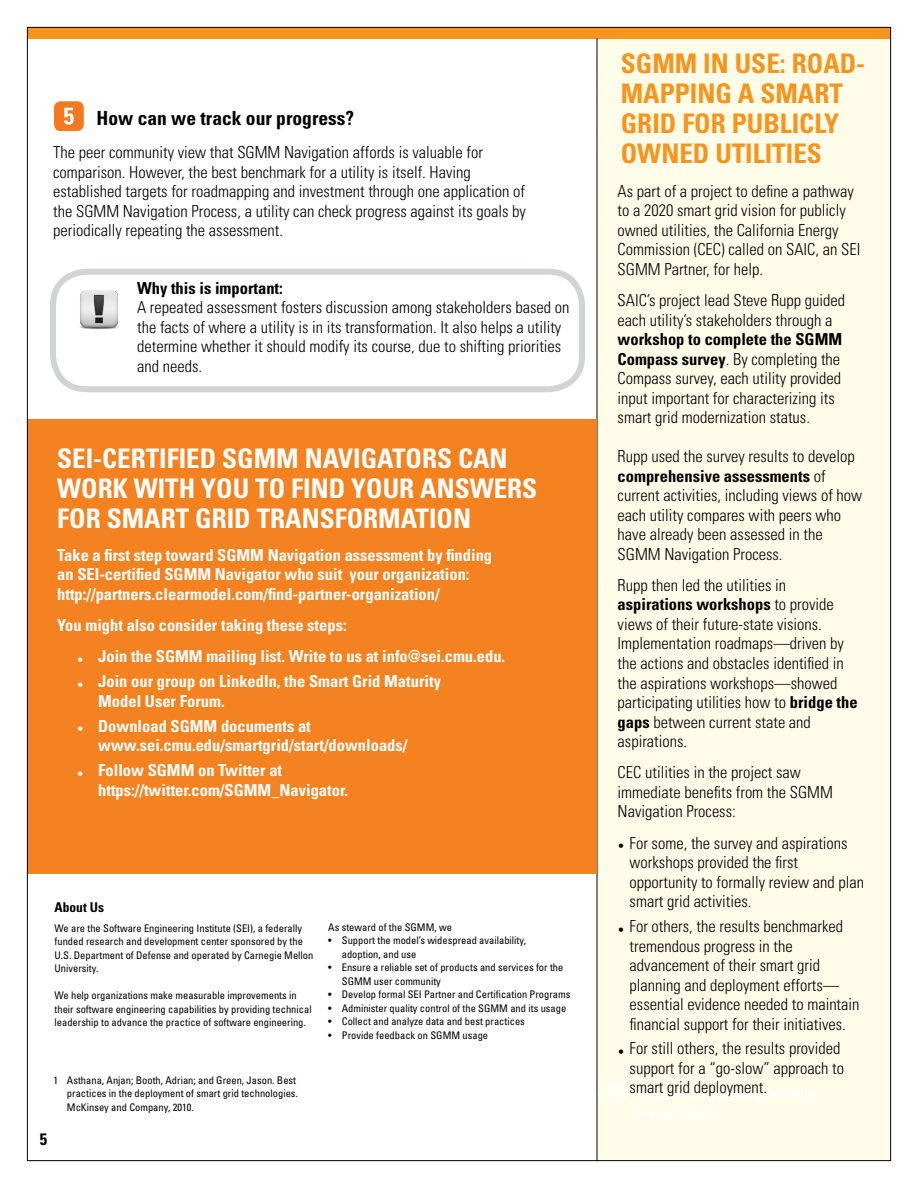
<style>
.page{position:relative;width:918px;height:1188px;background:#fff}
.page>*{position:absolute;margin:0;border:0;box-sizing:border-box;transform-origin:0 0}
.t1{font:700 condensed 27px/30px "Univers";color:#fff}
.t2{font:700 condensed 27px/30px "Univers";color:#f7941e}
.t3{font:700 condensed 19.5px "Univers";color:#000}
.t4{font:300 condensed 16.5px/19.5px "Univers";color:#000}
.t5{font:700 condensed 16.5px/19.5px "Univers";color:#fff}
.t6{font:700 condensed 16.5px "Univers";color:#000}
.t7{font:700 condensed 13.5px "Univers";color:#000}
.t8{font:condensed 10.5px/13.5px "Univers";color:#000}
.s1{font-weight:700}
</style>
<div class="page">
<div style="left:597px;top:38px;width:294px;height:1123px;background:#fffde9"></div>
<div style="left:27px;top:27px;width:864px;height:11px;background:#f7941e"></div>
<hr style="left:597px;top:38px;width:1px;height:1123px;background:#000">
<div style="left:50px;top:269px;width:535px;height:123px;border:6px solid #d1d3d4;border-radius:34px"></div>
<img style="left:79px;top:290px;width:40px;height:40px">
<div style="left:27px;top:419px;width:570px;height:455px;background:#f58220"></div>
<svg style="left:597px;top:1084px;width:218px;height:36px"></svg>
<div style="left:54px;top:101px;width:30px;height:30px;background:#f47920;border-radius:7px"></div>
<svg style="left:64px;top:108px;width:10px;height:17px"></svg>
<p class="t3" style="left:97px;top:107px;width:259px">How can we track our progress?</p>
<p class="t4" style="left:53px;top:143px;width:474px">The peer community view that SGMM Navigation affords is valuable for comparison. However, the best benchmark for a utility is itself. Having established targets for roadmapping and investment through one application of the SGMM Navigation Process, a utility can check progress against its goals by periodically repeating the assessment.</p>
<p class="t6" style="left:137px;top:278px;width:147px">Why this is important:</p>
<p class="t4" style="left:137px;top:298px;width:434px">A repeated assessment fosters discussion among stakeholders based on the facts of where a utility is in its transformation. It also helps a utility determine whether it should modify its course, due to shifting priorities and needs.</p>
<h1 class="t1" style="left:57px;top:443px;width:482px">SEI-CERTIFIED SGMM NAVIGATORS CAN<br>WORK WITH YOU TO FIND YOUR ANSWERS<br>FOR SMART GRID TRANSFORMATION</h1>
<p class="t5" style="left:57px;top:545px;width:437px">Take a first step toward SGMM Navigation assessment by finding an SEI-certified SGMM Navigator who suit your organization: http://partners.clearmodel.com/find-partner-organization/</p>
<p class="t5" style="left:57px;top:615px;width:291px">You might also consider taking these steps:</p>
<p class="t5" style="left:78px;top:647px;width:429px"><sub>•</sub> Join the SGMM mailing list. Write to us at info@sei.cmu.edu.</p>
<p class="t5" style="left:98px;top:672px;width:344px;text-indent:-20px"><sub>•</sub> Join our group on LinkedIn, the Smart Grid Maturity<br>Model User Forum.</p>
<p class="t5" style="left:98px;top:716px;width:311px;text-indent:-20px"><sub>•</sub> Download SGMM documents at www.sei.cmu.edu/smartgrid/start/downloads/</p>
<p class="t5" style="left:98px;top:760px;width:251px;text-indent:-20px"><sub>•</sub> Follow SGMM on Twitter at https://twitter.com/SGMM_Navigator.</p>
<p class="t7" style="left:55px;top:899px;width:51px">About Us</p>
<p class="t8" style="left:55px;top:921px;width:260px">We are the Software Engineering Institute (SEI), a federally funded research and development center sponsored by the U.S. Department of Defense and operated by Carnegie Mellon University.</p>
<p class="t8" style="left:55px;top:989px;width:259px">We help organizations make measurable improvements in their software engineering capabilities by providing technical leadership to advance the practice of software engineering.</p>
<p class="t8" style="left:67px;top:1073px;width:232px;text-indent:-14px">1 Asthana, Anjan; Booth, Adrian; and Green, Jason. Best practices in the deployment of smart grid technologies.<br>McKinsey and Company, 2010.</p>
<p class="t6" style="left:40px;top:1129px;width:9px">5</p>
<p class="t8" style="left:328px;top:920px;width:125px">As steward of the SGMM, we</p>
<p class="t8" style="left:342px;top:934px;width:186px;text-indent:-14px">• Support the model’s widespread availability, adoption, and use</p>
<p class="t8" style="left:342px;top:961px;width:223px;text-indent:-14px">• Ensure a reliable set of products and services for the<br>SGMM user community</p>
<p class="t8" style="left:328px;top:988px;width:244px">• Develop formal SEI Partner and Certification Programs</p>
<p class="t8" style="left:328px;top:1001px;width:240px">• Administer quality control of the SGMM and its usage</p>
<p class="t8" style="left:328px;top:1015px;width:198px">• Collect and analyze data and best practices</p>
<p class="t8" style="left:328px;top:1028px;width:161px">• Provide feedback on SGMM usage</p>
<h1 class="t2" style="left:621px;top:49px;width:246px">SGMM IN USE: ROAD-<br>MAPPING A SMART<br>GRID FOR PUBLICLY<br>OWNED UTILITIES</h1>
<p class="t4" style="left:618px;top:181px;width:244px">As part of a project to define a pathway to a 2020 smart grid vision for publicly owned utilities, the California Energy Commission (CEC) called on SAIC, an SEI SGMM Partner, for help.</p>
<p class="t4" style="left:618px;top:291px;width:229px">SAIC’s project lead Steve Rupp guided each utility’s stakeholders through a</p>
<p class="t4" style="left:618px;top:330px;width:226px"><span class="s1">workshop to complete the SGMM Compass survey</span>. By completing the Compass survey, each utility provided input important for characterizing its smart grid modernization status.</p>
<p class="t4" style="left:618px;top:447px;width:246px">Rupp used the survey results to develop <span class="s1">comprehensive assessments</span> of current activities, including views of how each utility compares with peers who have already been assessed in the SGMM Navigation Process.</p>
<p class="t4" style="left:618px;top:575px;width:242px">Rupp then led the utilities in <span class="s1">aspirations workshops</span> to provide views of their future-state visions.<br>Implementation roadmaps—driven by the actions and obstacles identified in the aspirations workshops—showed participating utilities how to <span class="s1">bridge the gaps</span> between current state and aspirations.</p>
<p class="t4" style="left:618px;top:763px;width:217px">CEC utilities in the project saw immediate benefits from the SGMM<br>Navigation Process:</p>
<p class="t4" style="left:630px;top:833px;width:236px;text-indent:-12px"><sub>•</sub> For some, the survey and aspirations workshops provided the first opportunity to formally review and plan smart grid activities.</p>
<p class="t4" style="left:630px;top:917px;width:231px;text-indent:-12px"><sub>•</sub> For others, the results benchmarked tremendous progress in the advancement of their smart grid planning and deployment efforts— essential evidence needed to maintain financial support for their initiatives.</p>
<p class="t4" style="left:630px;top:1039px;width:216px;text-indent:-12px"><sub>•</sub> For still others, the results provided support for a “go-slow” approach to smart grid deployment.</p>
</div>
